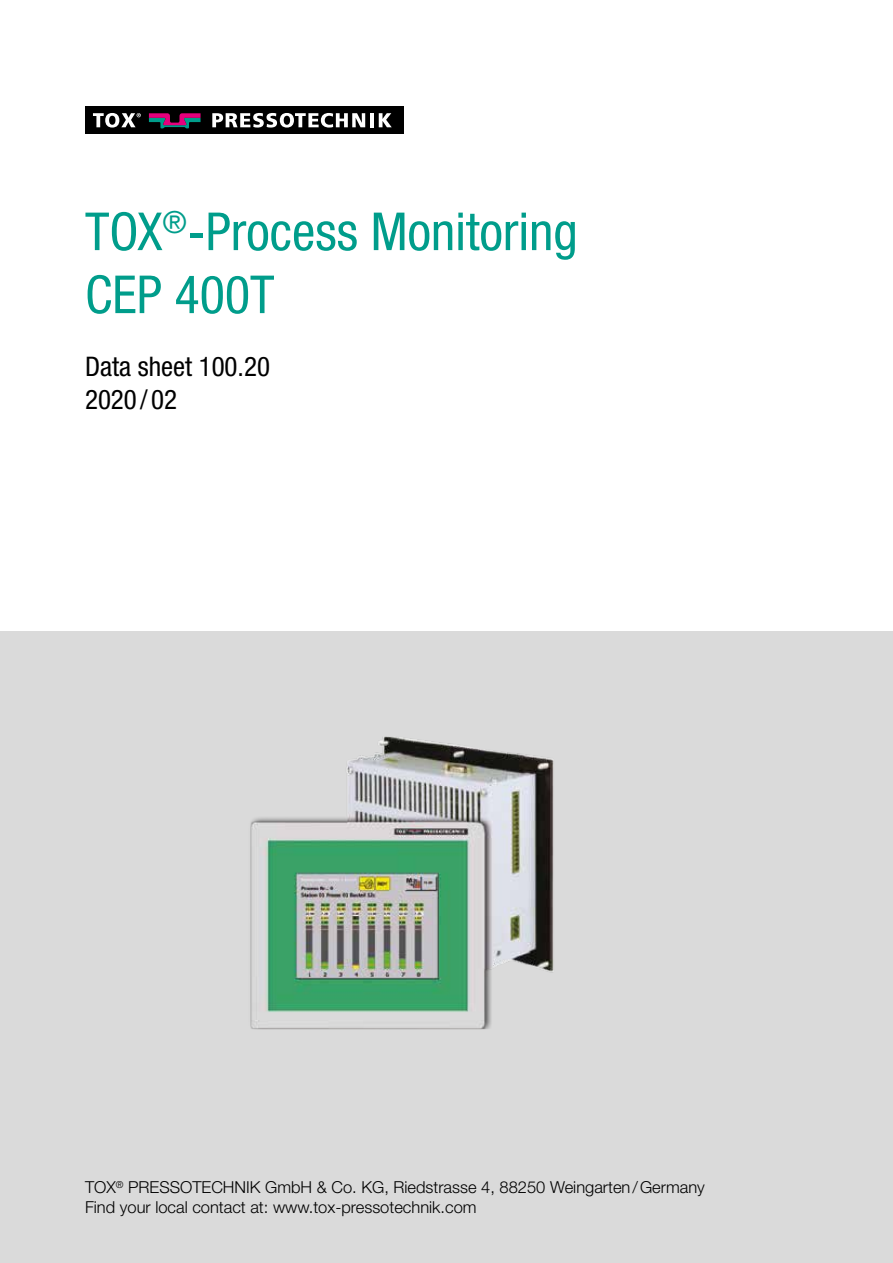
<style>
.page{position:relative;width:893px;height:1263px;background:#fff}
.page>*{position:absolute;margin:0;border:0;box-sizing:border-box;transform-origin:0 0}
.t1{font:condensed 52.5px/63px "Helvetica Neue LT Std";color:#009d8b}
.t2{font:condensed 27px/32.4px "Helvetica Neue LT Std";color:#000}
.t3{font:300 16.5px/19.8px "Helvetica Neue LT Std";color:#000}
</style>
<div class="page">
<div style="left:0;top:631px;width:893px;height:632px;background:#dadada"></div>
<div style="left:85px;top:106px;width:319px;height:28px;background:#000"></div>
<svg style="left:93px;top:113px;width:48px;height:15px"></svg>
<svg style="left:212px;top:113px;width:153px;height:15px"></svg>
<hr style="left:370px;top:113px;width:4px;height:14px;background:#fff">
<svg style="left:379px;top:113px;width:13px;height:14px"></svg>
<svg style="left:149px;top:113px;width:52px;height:15px"></svg>
<img style="left:250px;top:736px;width:304px;height:293px">
<h1 class="t1" style="left:85px;top:200px;width:494px">TOX<sup>®</sup>-Process Monitoring<br>CEP 400T</h1>
<h2 class="t2" style="left:85px;top:351px;width:186px">Data sheet 100.20<br>2020 / 02</h2>
<p class="t3" style="left:85px;top:1177px;width:621px">TOX<sup>®</sup> PRESSOTECHNIK GmbH &amp; Co. KG, Riedstrasse 4, 88250 Weingarten/Germany<br>Find your local contact at: www.tox-pressotechnik.com</p>
</div>
